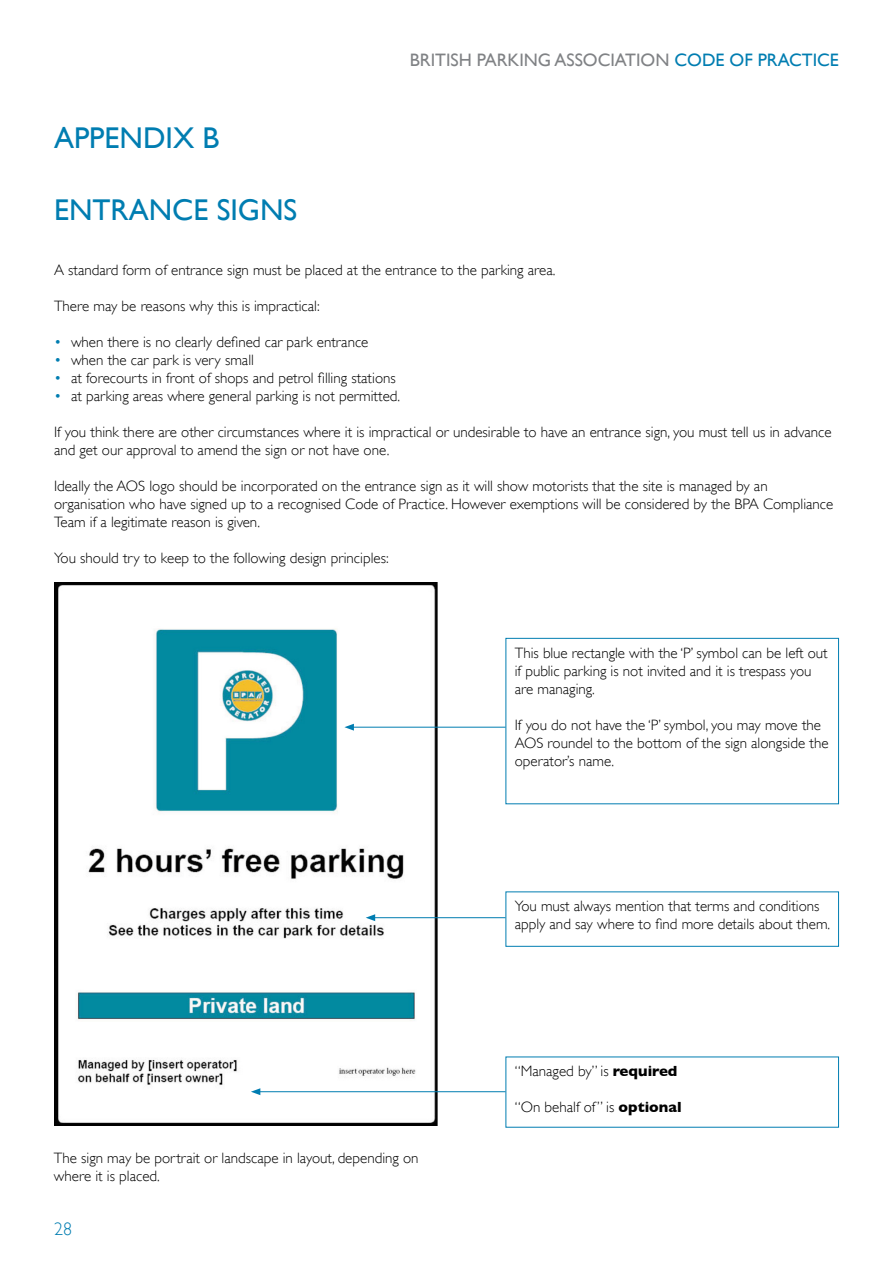
<style>
.page{position:relative;width:893px;height:1263px;background:#fff}
.page>*{position:absolute;margin:0;border:0;box-sizing:border-box;transform-origin:0 0}
.Heading{font:30px "Gill Sans";color:#007db1}
.t1{font:18px "Gill Sans";color:#808285}
.t2{font:300 18px "Gill Sans";color:#007db1}
.Body_Text{font:300 15px/18px "Gill Sans";color:#000}
.s1{color:#007db1}
.s2{font-weight:700}
</style>
<div class="page">
<div style="left:505px;top:891px;width:334px;height:56px;border:1px solid #007db1"></div>
<div style="left:505px;top:638px;width:334px;height:166px;border:1px solid #007db1"></div>
<img style="left:54px;top:582px;width:383px;height:543px">
<hr style="left:352px;top:727px;width:153px;height:1px;background:#007db1">
<svg style="left:344px;top:724px;width:10px;height:7px"></svg>
<hr style="left:373px;top:917px;width:132px;height:1px;background:#007db1">
<svg style="left:366px;top:914px;width:9px;height:7px"></svg>
<hr style="left:258px;top:1091px;width:247px;height:1px;background:#007db1">
<svg style="left:251px;top:1088px;width:9px;height:7px"></svg>
<p class="Heading" style="left:54px;top:121px;width:167px">APPENDIX B</p>
<p class="Heading" style="left:54px;top:193px;width:245px">ENTRANCE SIGNS</p>
<p class="t1" style="left:410px;top:50px;width:431px">BRITISH PARKING ASSOCIATION <span class="s1">CODE OF PRACTICE</span></p>
<p class="Body_Text" style="left:54px;top:261px;width:503px">A standard form of entrance sign must be placed at the entrance to the parking area.</p>
<p class="Body_Text" style="left:54px;top:297px;width:267px">There may be reasons why this is impractical:</p>
<p class="Body_Text" style="left:54px;top:333px;width:316px"><span class="s1">•</span> when there is no clearly defined car park entrance</p>
<p class="Body_Text" style="left:54px;top:351px;width:201px"><span class="s1">•</span> when the car park is very small</p>
<p class="Body_Text" style="left:54px;top:369px;width:343px"><span class="s1">•</span> at forecourts in front of shops and petrol filling stations</p>
<p class="Body_Text" style="left:54px;top:387px;width:348px"><span class="s1">•</span> at parking areas where general parking is not permitted.</p>
<p class="Body_Text" style="left:54px;top:423px;width:779px">If you think there are other circumstances where it is impractical or undesirable to have an entrance sign, you must tell us in advance and get our approval to amend the sign or not have one.</p>
<p class="Body_Text" style="left:54px;top:477px;width:781px">Ideally the AOS logo should be incorporated on the entrance sign as it will show motorists that the site is managed by an organisation who have signed up to a recognised Code of Practice. However exemptions will be considered by the BPA Compliance<br>Team if a legitimate reason is given.</p>
<p class="Body_Text" style="left:54px;top:549px;width:336px">You should try to keep to the following design principles:</p>
<p class="Body_Text" style="left:515px;top:643px;width:315px">This blue rectangle with the ‘P’ symbol can be left out if public parking is not invited and it is trespass you are managing.</p>
<p class="Body_Text" style="left:515px;top:715px;width:315px">If you do not have the ‘P’ symbol, you may move the<br>AOS roundel to the bottom of the sign alongside the operator’s name.</p>
<p class="Body_Text" style="left:515px;top:897px;width:317px">You must always mention that terms and conditions apply and say where to find more details about them.</p>
<p class="Body_Text" style="left:54px;top:1149px;width:366px">The sign may be portrait or landscape in layout, depending on where it is placed.</p>
<p class="t2" style="left:54px;top:1218px;width:19px">28</p>
<p class="Body_Text" style="left:515px;top:1062px;width:164px">“Managed by” is <span class="s2">required</span></p>
<p class="Body_Text" style="left:515px;top:1098px;width:168px">“On behalf of” is <span class="s2">optional</span></p>
</div>
